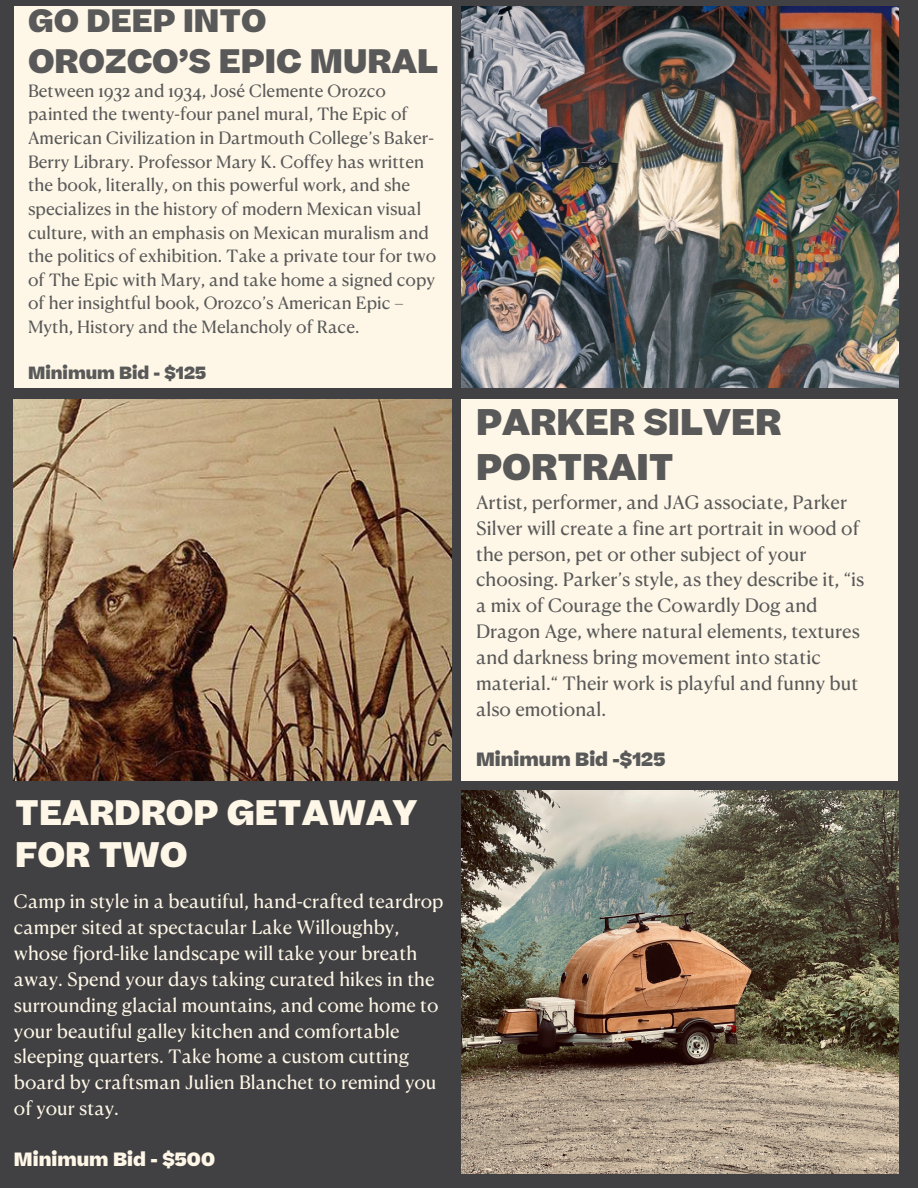
<style>
.page{position:relative;width:918px;height:1188px;background:#414042}
.page>*{position:absolute;margin:0;border:0;box-sizing:border-box;transform-origin:0 0}
.t1{font:800 35.55px/45px "Beatrice";color:#595959}
.t2{font:800 34.05px/42.8px "Beatrice";color:#fef7e7}
.t3{font:800 32.55px "Beatrice";color:#595959}
.t4{font:800 31.05px "Beatrice";color:#595959}
.t5{font:18.45px/25.8px "Canela Text";color:#fef7e7}
.t6{font:18.45px/25.8px "Canela Text";color:#595959}
.t7{font:800 18.45px "Beatrice";color:#595959}
.t8{font:800 18.45px "Beatrice";color:#fef7e7}
.t9{font:16.95px/23.7px "Canela Text";color:#595959}
.t10{font:800 16.95px "Beatrice";color:#595959}
</style>
<div class="page">
<div style="left:14px;top:7px;width:438px;height:381px;background:#fef7e7"></div>
<img style="left:462px;top:7px;width:436px;height:381px">
<img style="left:14px;top:399px;width:438px;height:381px">
<div style="left:462px;top:399px;width:436px;height:382px;background:#fef7e7"></div>
<img style="left:462px;top:791px;width:436px;height:382px">
<h3 class="t4" style="left:28px;top:10px;width:240px">GO DEEP INTO</h3>
<h3 class="t3" style="left:28px;top:49px;width:412px">OROZCO’S EPIC MURAL</h3>
<p class="t9" style="left:28px;top:80px;width:410px">Between 1932 and 1934, José Clemente Orozco painted the twenty-four panel mural, The Epic of American Civilization in Dartmouth College’s Baker-Berry Library. Professor Mary K. Coffey has written the book, literally, on this powerful work, and she specializes in the history of modern Mexican visual culture, with an emphasis on Mexican muralism and the politics of exhibition. Take a private tour for two of The Epic with Mary, and take home a signed copy of her insightful book, Orozco’s American Epic – Myth, History and the Melancholy of Race.</p>
<p class="t10" style="left:28px;top:367px;width:180px">Minimum Bid - $125</p>
<h2 class="t2" style="left:15px;top:796px;width:403px">TEARDROP GETAWAY<br>FOR TWO</h2>
<p class="t5" style="left:14px;top:890px;width:431px">Camp in style in a beautiful, hand-crafted teardrop camper sited at spectacular Lake Willoughby, whose fjord-like landscape will take your breath away. Spend your days taking curated hikes in the surrounding glacial mountains, and come home to your beautiful galley kitchen and comfortable sleeping quarters. Take home a custom cutting board by craftsman Julien Blanchet to remind you of your stay.</p>
<p class="t8" style="left:14px;top:1152px;width:203px">Minimum Bid - $500</p>
<h1 class="t1" style="left:476px;top:404px;width:307px">PARKER SILVER<br>PORTRAIT</h1>
<p class="t6" style="left:476px;top:491px;width:390px">Artist, performer, and JAG associate, Parker Silver will create a fine art portrait in wood of the person, pet or other subject of your choosing. Parker’s style, as they describe it, “is a mix of Courage the Cowardly Dog and Dragon Age, where natural elements, textures and darkness bring movement into static material.“ Their work is playful and funny but also emotional.</p>
<p class="t7" style="left:476px;top:753px;width:191px">Minimum Bid -$125</p>
</div>
